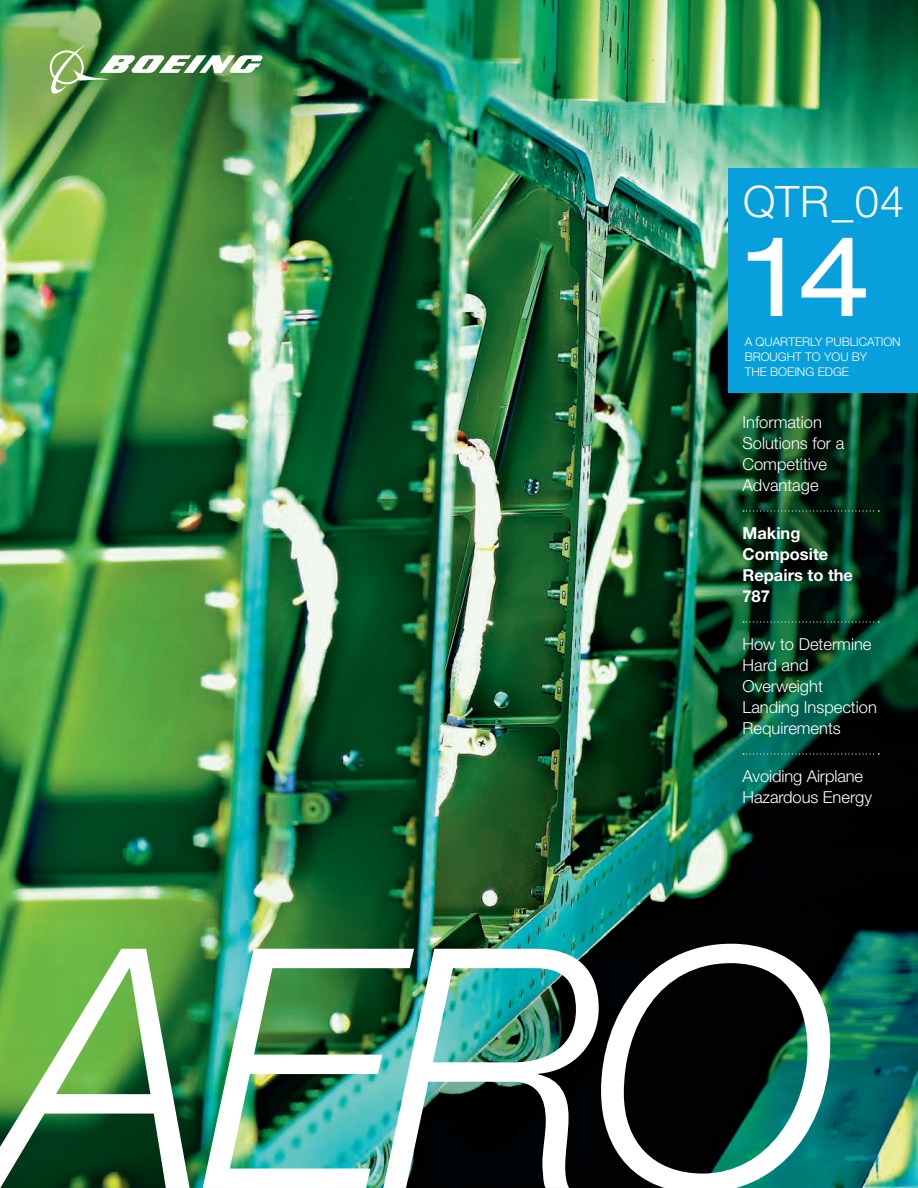
<style>
.page{position:relative;width:918px;height:1188px;background:#fff}
.page>*{position:absolute;margin:0;border:0;box-sizing:border-box;transform-origin:0 0}
.t1{font:expanded 109.5px "Helvetica Neue LT Std";color:#fff}
.t2{font:300 43.5px "Helvetica Neue LT Std";color:#fff}
.t3{font:300 16.5px/21px "Helvetica Neue LT Std";color:#fff}
.t4{font:700 16.5px/21px "Helvetica Neue LT Std";color:#fff}
.t5{font:300 12px/15px "Helvetica Neue LT Std";color:#fff}
</style>
<div class="page">
<img style="left:0;top:0;width:918px;height:1188px">
<div style="left:728px;top:168px;width:190px;height:224px;background:#08a0dc"></div>
<svg style="left:50px;top:45px;width:212px;height:50px"></svg>
<img style="left:0;top:944px;width:830px;height:244px">
<svg style="left:743px;top:510px;width:136px;height:2px"></svg>
<svg style="left:743px;top:621px;width:136px;height:2px"></svg>
<svg style="left:743px;top:753px;width:136px;height:2px"></svg>
<h2 class="t2" style="left:743px;top:175px;width:162px">QTR_04</h2>
<h1 class="t1" style="left:749px;top:211px;width:123px">14</h1>
<p class="t5" style="left:745px;top:349px;width:124px">BROUGHT TO YOU BY<br>THE BOEING EDGE</p>
<p class="t3" style="left:742px;top:411px;width:103px">Information<br>Solutions for a<br>Competitive<br>Advantage</p>
<p class="t4" style="left:742px;top:522px;width:112px">Making<br>Composite<br>Repairs to the<br>787</p>
<p class="t3" style="left:742px;top:633px;width:136px">How to Determine<br>Hard and<br>Overweight<br>Landing Inspection<br>Requirements</p>
<p class="t3" style="left:742px;top:765px;width:131px">Avoiding Airplane<br>Hazardous Energy</p>
<p class="t5" style="left:745px;top:334px;width:157px">A QUARTERLY PUBLICATION</p>
</div>
